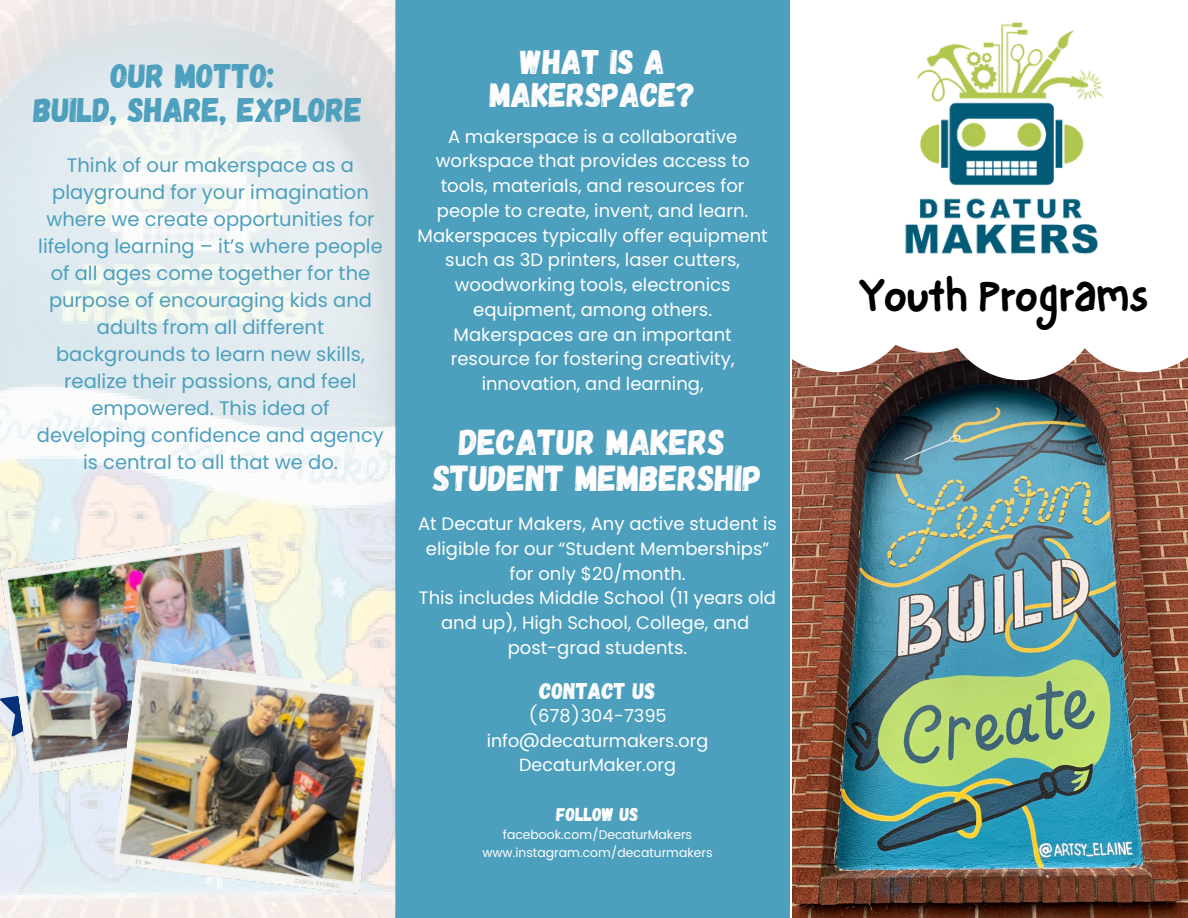
<style>
.page{position:relative;width:1188px;height:918px;background:#fff}
.page>*{position:absolute;margin:0;border:0;box-sizing:border-box;transform-origin:0 0}
.t1{font:45.15px "NF One Little Font Bold";color:#000}
.t2{font:36.15px/35.8px "Gagalin";color:#fffdfd;text-align:center}
.t3{font:34.05px/33.8px "Gagalin";color:#4c9fbd;text-align:center}
.t4{font:34.05px/33.8px "Gagalin";color:#fffdfd;text-align:center}
.t5{font:22.8px "Gagalin";color:#fff}
.t6{font:19.5px/27px "Poppins";color:#4c9fbd;text-align:center}
.t7{font:18.75px "Gagalin";color:#fff}
.t8{font:18px/24.8px "Poppins";color:#fff;text-align:center}
.t9{font:17.7px/24.5px "Poppins";color:#fff;text-align:center}
.t10{font:12.45px/17.4px "Poppins";color:#fff;text-align:center}
</style>
<div class="page">
<div style="left:396px;top:0;width:394px;height:918px;background:#4c9fbd"></div>
<img style="left:792px;top:388px;width:396px;height:530px">
<img style="left:0;top:0;width:396px;height:918px">
<img style="left:905px;top:22px;width:199px;height:232px">
<img style="left:0;top:534px;width:275px;height:240px">
<img style="left:112px;top:659px;width:272px;height:235px">
<h3 class="t3" style="left:34px;top:58px;width:330px">OUR MOTTO:<br>BUILD, SHARE, EXPLORE</h3>
<p class="t6" style="left:37px;top:151px;width:349px">Think of our makerspace as a playground for your imagination where we create opportunities for lifelong learning – it’s where people of all ages come together for the purpose of encouraging kids and adults from all different backgrounds to learn new skills, realize their passions, and feel empowered. This idea of developing confidence and agency is central to all that we do.</p>
<h3 class="t4" style="left:490px;top:43px;width:207px">WHAT IS A<br>MAKERSPACE?</h3>
<p class="t8" style="left:418px;top:124px;width:352px">A makerspace is a collaborative workspace that provides access to tools, materials, and resources for people to create, invent, and learn.<br>Makerspaces typically offer equipment such as 3D printers, laser cutters, woodworking tools, electronics equipment, among others.<br>Makerspaces are an important resource for fostering creativity, innovation, and learning,</p>
<h2 class="t2" style="left:433px;top:423px;width:331px">DECATUR MAKERS<br>STUDENT MEMBERSHIP</h2>
<p class="t8" style="left:418px;top:511px;width:360px">At Decatur Makers, Any active student is eligible for our “Student Memberships” for only $20/month.<br>This includes Middle School (11 years old and up), High School, College, and post-grad students.</p>
<p class="t5" style="left:540px;top:676px;width:117px">CONTACT US</p>
<p class="t9" style="left:487px;top:704px;width:223px">(678)304-7395 info@decaturmakers.org<br>DecaturMaker.org</p>
<p class="t7" style="left:557px;top:802px;width:83px">FOLLOW US</p>
<p class="t10" style="left:482px;top:826px;width:232px">facebook.com/DecaturMakers www.instagram.com/decaturmakers</p>
<h1 class="t1" style="left:859px;top:269px;width:291px">Youth Programs</h1>
</div>
